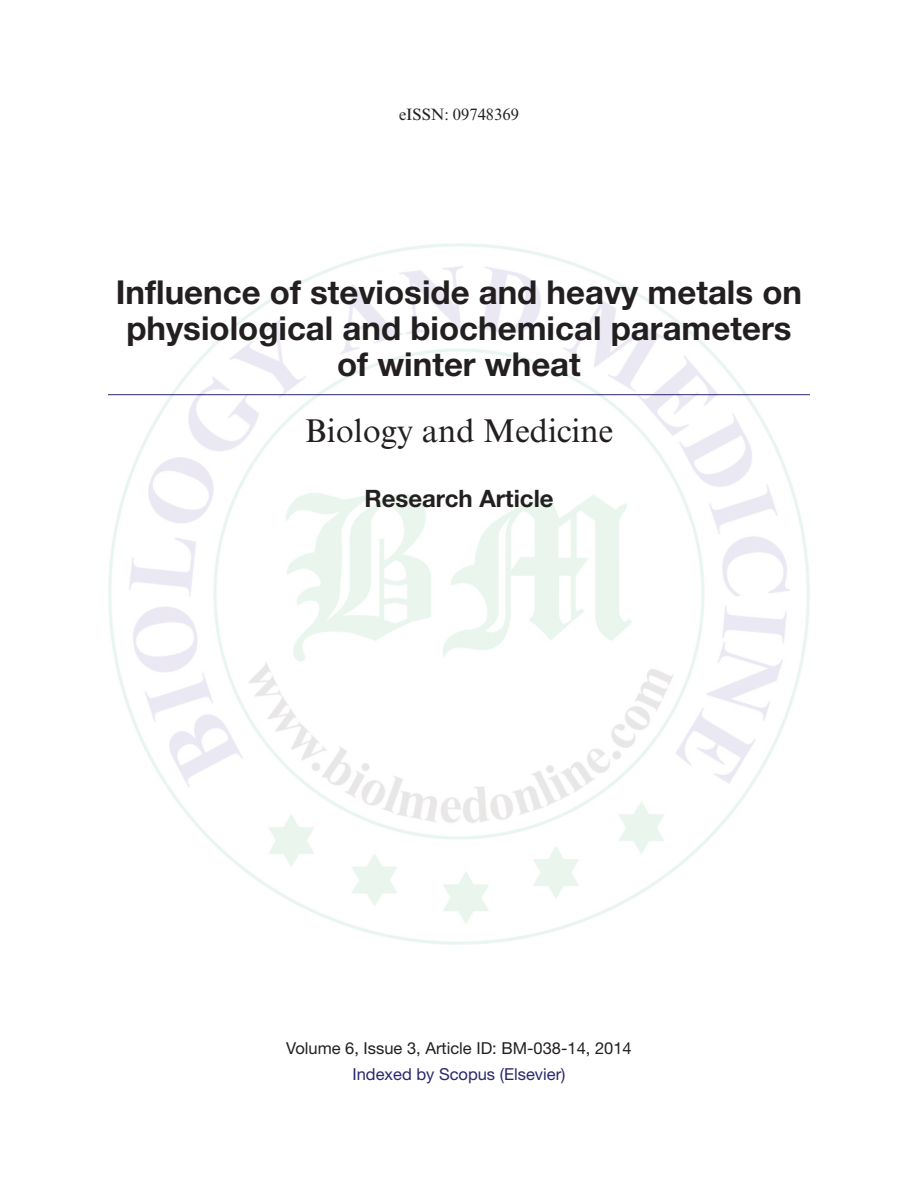
<style>
.page{position:relative;width:918px;height:1188px;background:#fff}
.page>*{position:absolute;margin:0;border:0;box-sizing:border-box;transform-origin:0 0}
.AT_COP{font:700 33px/36px "Helvetica Neue LT Std";color:#231f20;text-align:center}
.JT_COP{font:33px "Times New Roman MT Std";color:#231f20}
.CoverSubhead{font:700 24px "Helvetica Neue LT Std";color:#231f20}
.Volume{font:16.5px "Helvetica Neue LT Std";color:#231f20}
.Correspond_AU{font:16.5px "Helvetica Neue LT Std";color:#2a276c}
.eISSN{font:16.5px "Times New Roman MT Std";color:#231f20}
</style>
<div class="page">
<img style="left:108px;top:243px;width:702px;height:702px">
<hr style="left:108px;top:394px;width:702px;height:1px;background:#2a276c">
<p class="eISSN" style="left:399px;top:105px;width:121px">eISSN: 09748369</p>
<p class="AT_COP" style="left:116px;top:274px;width:688px">Influence of stevioside and heavy metals on physiological and biochemical parameters of winter wheat</p>
<p class="JT_COP" style="left:305px;top:412px;width:310px">Biology and Medicine</p>
<p class="CoverSubhead" style="left:364px;top:483px;width:191px">Research Article</p>
<p class="Volume" style="left:286px;top:1039px;width:347px">Volume 6, Issue 3, Article ID: BM-038-14, 2014</p>
<p class="Correspond_AU" style="left:353px;top:1064px;width:214px">Indexed by Scopus (Elsevier)</p>
</div>
